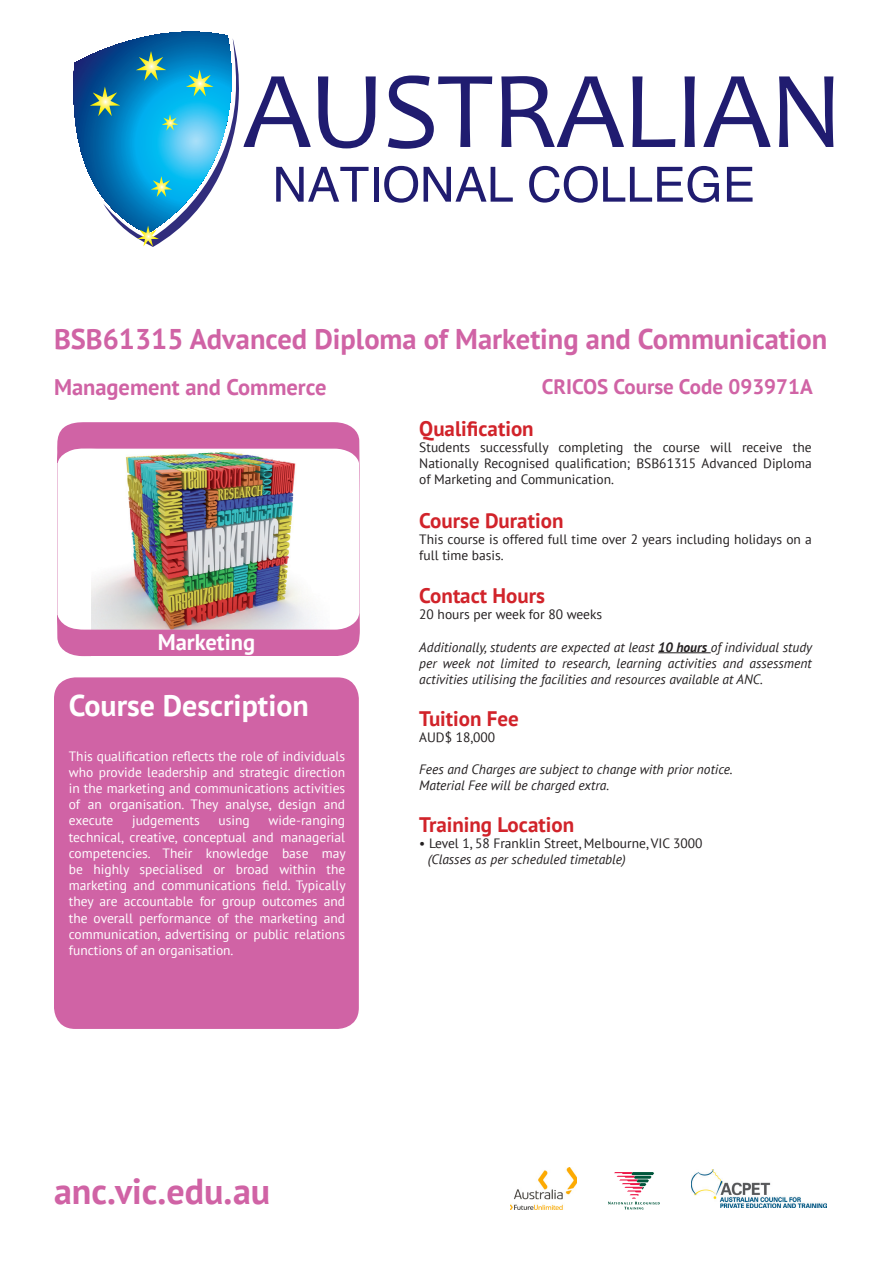
<style>
.page{position:relative;width:893px;height:1263px;background:#fff}
.page>*{position:absolute;margin:0;border:0;box-sizing:border-box;transform-origin:0 0}
.t1{font:700 36px "PT Sans";color:#d063a5}
.t2{font:700 30px "PT Sans";color:#fff}
.t3{font:700 28.5px "PT Sans";color:#d063a5}
.t4{font:700 22.5px "PT Sans";color:#d063a5}
.t5{font:700 22.5px "PT Sans";color:#fff}
.t6{font:700 21px "PT Sans";color:#d1232a}
.t7{font:700 21px "PT Sans";color:#d063a5}
.t8{font:13.5px/16.2px "PT Sans";color:#fff;text-align:justify}
.t9{font:italic 13.5px/16.2px "PT Sans";color:#231f20;text-align:justify}
.t10{font:13.5px/16.2px "PT Sans";color:#231f20;text-align:justify}
.s1{font-weight:700}
</style>
<div class="page">
<hr style="left:658px;top:652px;width:53px;height:1px;background:#231f20">
<img style="left:57px;top:422px;width:303px;height:234px">
<div style="left:54px;top:677px;width:305px;height:352px;background:#d063a5;border-radius:21px"></div>
<svg style="left:608px;top:1172px;width:52px;height:37px"></svg>
<img style="left:691px;top:1170px;width:136px;height:37px">
<img style="left:510px;top:1167px;width:66px;height:42px">
<div style="left:374px;top:167px;width:5px;height:35px;background:#201c70"></div>
<svg style="left:384px;top:166px;width:34px;height:37px"></svg>
<svg style="left:424px;top:167px;width:89px;height:35px"></svg>
<svg style="left:529px;top:166px;width:190px;height:37px"></svg>
<svg style="left:727px;top:167px;width:25px;height:35px"></svg>
<svg style="left:388px;top:75px;width:104px;height:74px"></svg>
<svg style="left:501px;top:76px;width:123px;height:71px"></svg>
<svg style="left:632px;top:76px;width:43px;height:71px"></svg>
<svg style="left:684px;top:76px;width:11px;height:71px"></svg>
<svg style="left:703px;top:76px;width:67px;height:71px"></svg>
<svg style="left:779px;top:76px;width:54px;height:71px"></svg>
<svg style="left:73px;top:32px;width:303px;height:215px"></svg>
<p class="t3" style="left:54px;top:320px;width:775px">BSB61315 Advanced Diploma of Marketing and Communication</p>
<p class="t7" style="left:542px;top:372px;width:272px">CRICOS Course Code 093971A</p>
<p class="t4" style="left:54px;top:372px;width:274px">Management and Commerce</p>
<p class="t5" style="left:158px;top:627px;width:99px">Marketing</p>
<p class="t2" style="left:69px;top:685px;width:242px">Course Description</p>
<p class="t8" style="left:69px;top:747px;width:278px">This qualification reflects the role of individuals who provide leadership and strategic direction in the marketing and communications activities of an organisation. They analyse, design and execute</p>
<p class="t8" style="left:69px;top:812px;width:278px;text-indent:200px">wide-ranging technical, creative, conceptual and managerial competencies. Their knowledge base may be highly specialised or broad within the marketing and communications field. Typically they are accountable for group outcomes and the overall performance of the marketing and communication, advertising or public relations functions of an organisation.</p>
<p class="t8" style="left:132px;top:812px;width:69px">judgements</p>
<p class="t8" style="left:219px;top:812px;width:33px">using</p>
<p class="t6" style="left:419px;top:414px;width:116px">Qualification</p>
<p class="t10" style="left:419px;top:439px;width:394px">Students successfully completing the course will receive the Nationally Recognised qualification; BSB61315 Advanced Diploma of Marketing and Communication.</p>
<p class="t6" style="left:419px;top:506px;width:146px">Course Duration</p>
<p class="t10" style="left:419px;top:531px;width:394px">This course is offered full time over 2 years including holidays on a full time basis.</p>
<p class="t6" style="left:419px;top:582px;width:127px">Contact Hours</p>
<p class="t10" style="left:419px;top:606px;width:184px">20 hours per week for 80 weeks</p>
<p class="t9" style="left:419px;top:639px;width:394px">Additionally, students are expected at least <span class="s1">10 hours</span> of individual study per week not limited to research, learning activities and assessment activities utilising the facilities and resources available at ANC.</p>
<p class="t6" style="left:419px;top:704px;width:101px">Tuition Fee</p>
<p class="t10" style="left:419px;top:729px;width:77px">AUD$ 18,000</p>
<p class="t9" style="left:419px;top:761px;width:315px">Fees and Charges are subject to change with prior notice.</p>
<p class="t9" style="left:419px;top:777px;width:191px">Material Fee will be charged extra.</p>
<p class="t6" style="left:419px;top:810px;width:156px">Training Location</p>
<p class="t10" style="left:419px;top:835px;width:285px">• Level 1, 58 Franklin Street, Melbourne, VIC 3000</p>
<p class="t9" style="left:428px;top:851px;width:199px">(Classes as per scheduled timetable)</p>
<p class="t1" style="left:54px;top:1167px;width:218px">anc.vic.edu.au</p>
</div>
